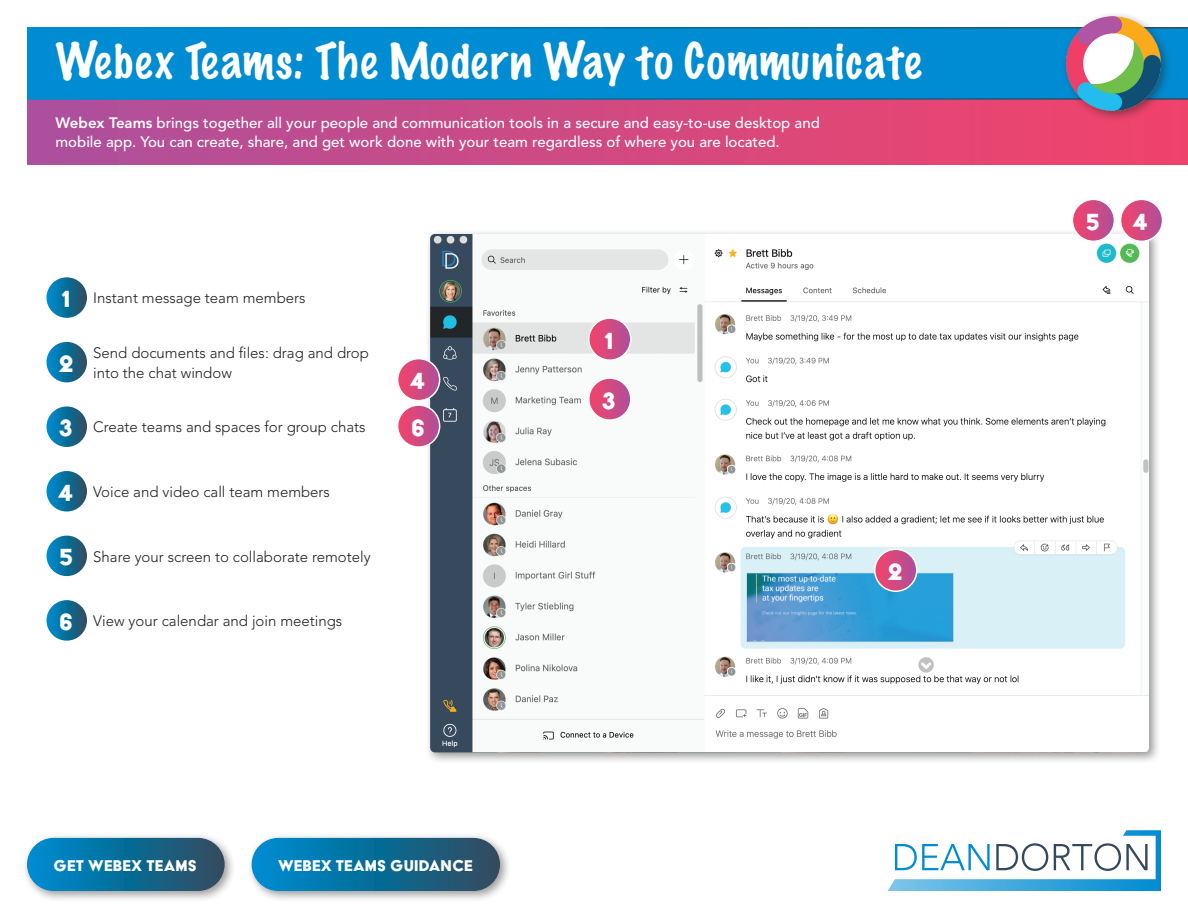
<style>
.page{position:relative;width:1188px;height:918px;background:#fff}
.page>*{position:absolute;margin:0;border:0;box-sizing:border-box;transform-origin:0 0}
.t1{font:100 45px "Marker Felt";letter-spacing:.03em;color:#fff}
.t2{font:27px/46.5px "Acier BAT Text Solid";color:#fff}
.t3{font:18px "Acier BAT Text Solid";letter-spacing:.01em;color:#fff}
.t4{font:300 15px/19.5px "Avenir LT Std";color:#231f20}
.t5{font:500 15px/19.5px "Avenir LT Std";color:#fff}
.s1{font-weight:800}
.s2{font-family:"Acier BAT Text Solid";font-weight:400;font-size:27px;color:#fff}
</style>
<div class="page">
<svg style="left:888px;top:830px;width:273px;height:61px"></svg>
<div style="left:27px;top:100px;width:1161px;height:64px;background:linear-gradient(to right,#ad509c,#f34368)"></div>
<div style="left:22px;top:833px;width:214px;height:70px;background:#231f20;opacity:.45"></div>
<svg style="left:27px;top:838px;width:198px;height:53px;background:#0e6c97"></svg>
<div style="left:247px;top:833px;width:264px;height:70px;background:#231f20;opacity:.45"></div>
<svg style="left:252px;top:838px;width:248px;height:53px;background:#0e6c97"></svg>
<div style="left:27px;top:27px;width:1161px;height:73px;background:#008cd2"></div>
<div style="left:1061px;top:11px;width:112px;height:111px;background:#231f20;opacity:.45"></div>
<img style="left:1066px;top:16px;width:95px;height:95px">
<div style="left:425px;top:229px;width:736px;height:535px;background:#231f20;opacity:.45"></div>
<img style="left:430px;top:234px;width:719px;height:518px">
<svg style="left:46px;top:277px;width:41px;height:41px"></svg>
<svg style="left:46px;top:406px;width:41px;height:41px"></svg>
<svg style="left:46px;top:471px;width:41px;height:41px"></svg>
<svg style="left:46px;top:536px;width:41px;height:40px"></svg>
<svg style="left:46px;top:600px;width:41px;height:41px"></svg>
<svg style="left:46px;top:342px;width:41px;height:40px"></svg>
<svg style="left:589px;top:318px;width:42px;height:42px"></svg>
<div style="left:588px;top:317px;width:44px;height:44px;border:2px solid #fff;border-radius:50%"></div>
<svg style="left:875px;top:549px;width:42px;height:42px"></svg>
<div style="left:874px;top:549px;width:44px;height:43px;border:2px solid #fff;border-radius:50%"></div>
<svg style="left:589px;top:378px;width:42px;height:42px"></svg>
<div style="left:588px;top:377px;width:44px;height:44px;border:2px solid #fff;border-radius:50%"></div>
<svg style="left:1121px;top:199px;width:42px;height:42px"></svg>
<div style="left:1120px;top:199px;width:43px;height:43px;border:2px solid #fff;border-radius:50%"></div>
<svg style="left:398px;top:359px;width:42px;height:42px"></svg>
<div style="left:397px;top:358px;width:43px;height:43px;border:2px solid #fff;border-radius:50%"></div>
<svg style="left:398px;top:405px;width:42px;height:42px"></svg>
<div style="left:397px;top:404px;width:43px;height:44px;border:2px solid #fff;border-radius:50%"></div>
<svg style="left:1072px;top:199px;width:42px;height:42px"></svg>
<div style="left:1072px;top:199px;width:43px;height:43px;border:2px solid #fff;border-radius:50%"></div>
<h1 class="t1" style="left:56px;top:25px;width:867px">Webex Teams: The Modern Way to Communicate</h1>
<p class="t5" style="left:56px;top:113px;width:766px"><span class="s1">Webex Teams</span> brings together all your people and communication tools in a secure and easy-to-use desktop and mobile app. You can create, share, and get work done with your team regardless of where you are located.</p>
<p class="t4" style="left:62px;top:288px;width:245px"><span class="s2">1</span> Instant message team members</p>
<p class="t4" style="left:59px;top:343px;width:312px;text-indent:35px">Send documents and files: drag and drop<br><sup>2</sup> into the chat window</p>
<p class="t4" style="left:59px;top:418px;width:308px"><span class="s2">3</span> Create teams and spaces for group chats</p>
<p class="t4" style="left:59px;top:482px;width:273px"><span class="s2">4</span> Voice and video call team members</p>
<p class="t4" style="left:59px;top:547px;width:313px"><span class="s2">5</span> Share your screen to collaborate remotely</p>
<p class="t4" style="left:59px;top:611px;width:285px"><span class="s2">6</span> View your calendar and join meetings</p>
<h2 class="t2" style="left:411px;top:357px;width:16px">4<br>6</h2>
<p class="t3" style="left:54px;top:856px;width:145px">GET WEBEX TEAMS</p>
<p class="t3" style="left:278px;top:856px;width:196px">WEBEX TEAMS GUIDANCE</p>
<h2 class="t2" style="left:605px;top:317px;width:10px">1</h2>
<h2 class="t2" style="left:602px;top:377px;width:15px">3</h2>
<h2 class="t2" style="left:888px;top:548px;width:16px">2</h2>
<h2 class="t2" style="left:1086px;top:198px;width:15px">5</h2>
<h2 class="t2" style="left:1134px;top:198px;width:16px">4</h2>
</div>
